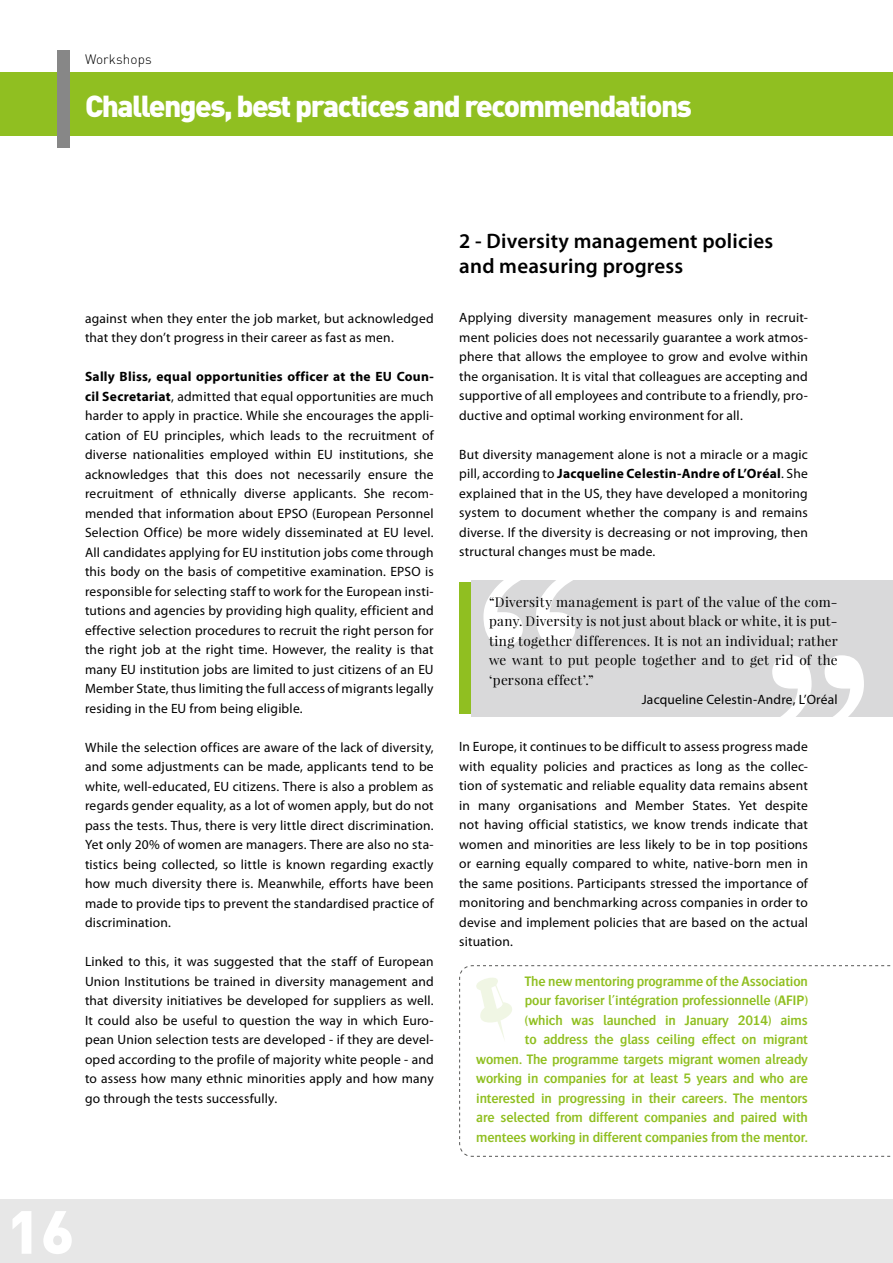
<style>
.page{position:relative;width:893px;height:1263px;background:#fff}
.page>*{position:absolute;margin:0;border:0;box-sizing:border-box;transform-origin:0 0}
.t1{font:900 60px "DIN";color:#fff}
.t2{font:900 30px "DIN";letter-spacing:-.05em;color:#fff}
.t3{font:600 21px/25.2px "Myriad Pro";letter-spacing:.01em;color:#000}
.t4{font:600 14.25px/19.5px "Bosis";letter-spacing:-.01em;color:#90bf21;text-align:right}
.t5{font:13.5px/19.5px "Myriad Pro";letter-spacing:.015em;color:#000;text-align:justify}
.t6{font:13.5px/19.5px "Playfair Display";letter-spacing:.02em;color:#000;text-align:justify}
.t7{font:300 13.5px "DIN";letter-spacing:.01em;color:#000}
.s1{font-weight:700}
</style>
<div class="page">
<div style="left:0;top:1200px;width:893px;height:63px;background:#e7e7e7"></div>
<div style="left:0;top:72px;width:893px;height:64px;background:#90bf21"></div>
<div style="left:459px;top:582px;width:434px;height:132px;background:#90bf21"></div>
<div style="left:472px;top:580px;width:421px;height:136px;background:#d9d9da"></div>
<svg style="left:459px;top:965px;width:432px;height:192px"></svg>
<div style="left:57px;top:50px;width:13px;height:97px;background:#878787"></div>
<svg style="left:483px;top:580px;width:92px;height:65px"></svg>
<svg style="left:770px;top:655px;width:94px;height:62px"></svg>
<p class="t7" style="left:85px;top:51px;width:68px">Workshops</p>
<h2 class="t2" style="left:85px;top:86px;width:608px">Challenges, best practices and recommendations</h2>
<p class="t5" style="left:85px;top:308px;width:350px">against when they enter the job market, but acknowledged that they don’t progress in their career as fast as men.</p>
<p class="t5" style="left:85px;top:367px;width:350px"><span class="s1">Sally Bliss, equal opportunities officer at the EU Coun&shy;cil Secretariat</span>, admitted that equal opportunities are much harder to apply in practice. While she encourages the appli&shy;cation of EU principles, which leads to the recruitment of diverse nationalities employed within EU institutions, she acknowledges that this does not necessarily ensure the recruitment of ethnically diverse applicants. She recom&shy;mended that information about EPSO (European Personnel Selection Office) be more widely disseminated at EU level.<br>All candidates applying for EU institution jobs come through this body on the basis of competitive examination. EPSO is responsible for selecting staff to work for the European insti&shy;tutions and agencies by providing high quality, efficient and effective selection procedures to recruit the right person for the right job at the right time. However, the reality is that many EU institution jobs are limited to just citizens of an EU Member State, thus limiting the full access of migrants legally residing in the EU from being eligible.</p>
<p class="t5" style="left:85px;top:737px;width:350px">While the selection offices are aware of the lack of diversity, and some adjustments can be made, applicants tend to be white, well-educated, EU citizens. There is also a problem as regards gender equality, as a lot of women apply, but do not pass the tests. Thus, there is very little direct discrimination.<br>Yet only 20% of women are managers. There are also no sta&shy;tistics being collected, so little is known regarding exactly how much diversity there is. Meanwhile, efforts have been made to provide tips to prevent the standardised practice of discrimination.</p>
<p class="t5" style="left:85px;top:951px;width:350px">Linked to this, it was suggested that the staff of European Union Institutions be trained in diversity management and that diversity initiatives be developed for suppliers as well.<br>It could also be useful to question the way in which Euro&shy;pean Union selection tests are developed - if they are devel&shy;oped according to the profile of majority white people - and to assess how many ethnic minorities apply and how many go through the tests successfully.</p>
<h3 class="t3" style="left:459px;top:228px;width:315px">2 - Diversity management policies and measuring progress</h3>
<p class="t5" style="left:459px;top:308px;width:350px">Applying diversity management measures only in recruit&shy;ment policies does not necessarily guarantee a work atmos&shy;phere that allows the employee to grow and evolve within the organisation. It is vital that colleagues are accepting and supportive of all employees and contribute to a friendly, pro&shy;ductive and optimal working environment for all.</p>
<p class="t5" style="left:459px;top:444px;width:350px">But diversity management alone is not a miracle or a magic pill, according to <span class="s1">Jacqueline Celestin-Andre of L’Oréal</span>. She explained that in the US, they have developed a monitoring system to document whether the company is and remains diverse. If the diversity is decreasing or not improving, then structural changes must be made.</p>
<p class="t6" style="left:489px;top:592px;width:350px">“Diversity management is part of the value of the com&shy;pany. Diversity is not just about black or white, it is put&shy;ting together differences. It is not an individual; rather we want to put people together and to get rid of the ‘persona effect’.”</p>
<p class="t5" style="left:642px;top:690px;width:197px">Jacqueline Celestin-Andre, L’Oréal</p>
<p class="t5" style="left:459px;top:737px;width:350px">In Europe, it continues to be difficult to assess progress made with equality policies and practices as long as the collec&shy;tion of systematic and reliable equality data remains absent in many organisations and Member States. Yet despite not having official statistics, we know trends indicate that women and minorities are less likely to be in top positions or earning equally compared to white, native-born men in the same positions. Participants stressed the importance of monitoring and benchmarking across companies in order to devise and implement policies that are based on the actual situation.</p>
<p class="t4" style="left:476px;top:971px;width:333px">The new mentoring programme of the Association<br>pour favoriser l’intégration professionnelle (AFIP)<br>(which was launched in January 2014) aims<br>to address the glass ceiling effect on migrant women. The programme targets migrant women already working in companies for at least 5 years and who are interested in progressing in their careers. The mentors are selected from different companies and paired with mentees working in different companies from the mentor.</p>
<h1 class="t1" style="left:7px;top:1192px;width:69px">16</h1>
</div>
